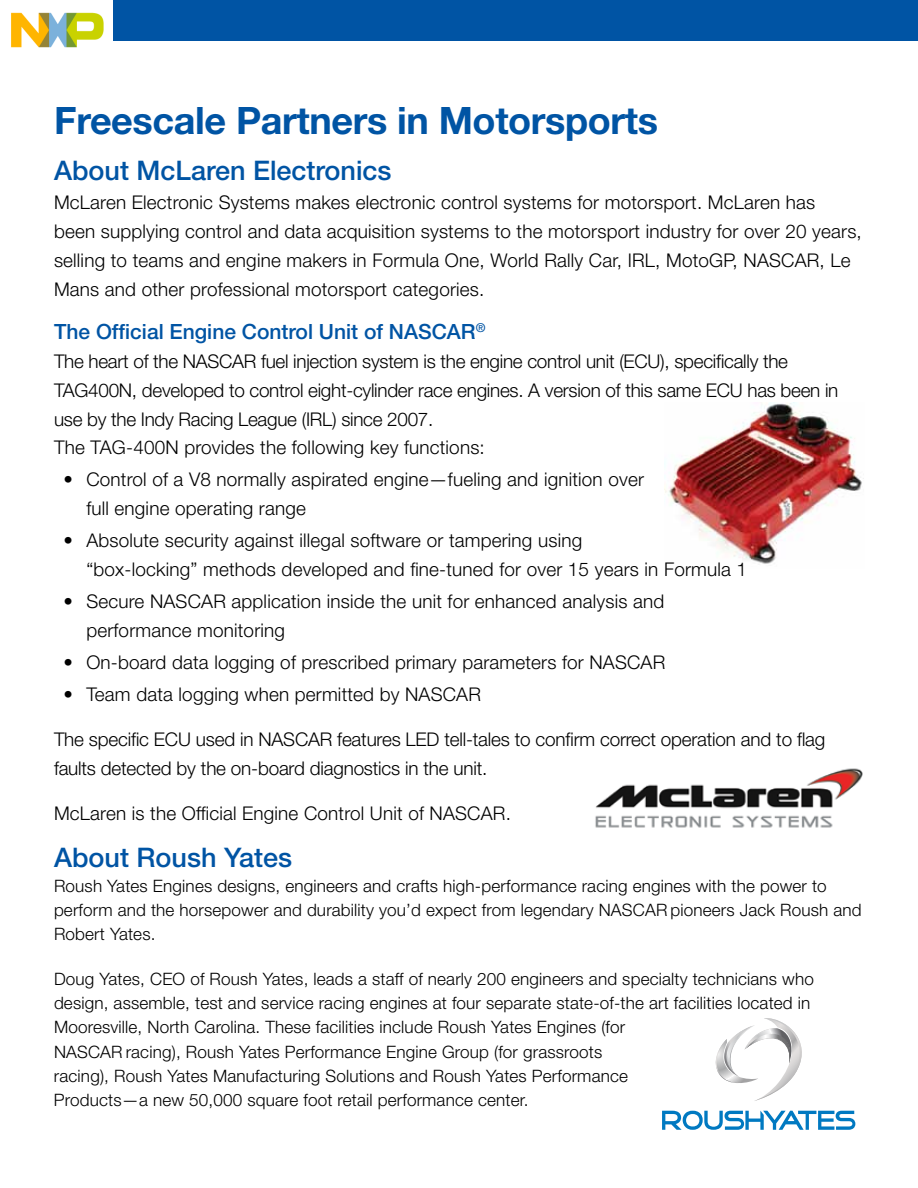
<style>
.page{position:relative;width:918px;height:1188px;background:#fff}
.page>*{position:absolute;margin:0;border:0;box-sizing:border-box;transform-origin:0 0}
.t1{font:700 37.8px "Helvetica Neue LT Pro";letter-spacing:-.01em;color:#0054a4}
.t2{font:500 27px "Helvetica Neue LT Pro";color:#0054a4}
.t3{font:500 21px "Helvetica Neue LT Pro";color:#0054a4}
.t4{font:300 18.9px/28.8px "Helvetica Neue LT Pro";letter-spacing:.01em;color:#000}
.t5{font:300 18.9px/28.8px "Helvetica Neue LT Pro";letter-spacing:-.015em;color:#000}
.t6{font:300 18.9px/28.8px "Helvetica Neue LT Pro";letter-spacing:-.01em;color:#000}
.t7{font:300 17.1px/24.3px "Helvetica Neue LT Pro";letter-spacing:.01em;color:#000}
</style>
<div class="page">
<img style="left:595px;top:768px;width:268px;height:60px">
<img style="left:665px;top:403px;width:199px;height:161px">
<div style="left:0;top:0;width:918px;height:40px;background:#0054a4"></div>
<svg style="left:662px;top:1111px;width:193px;height:19px"></svg>
<svg style="left:715px;top:1018px;width:87px;height:83px"></svg>
<img style="left:0;top:0;width:112px;height:48px">
<h1 class="t1" style="left:54px;top:97px;width:605px">Freescale Partners in Motorsports</h1>
<h2 class="t2" style="left:54px;top:155px;width:339px">About McLaren Electronics</h2>
<p class="t4" style="left:54px;top:188px;width:809px">McLaren Electronic Systems makes electronic control systems for motorsport. McLaren has<br>been supplying control and data acquisition systems to the motorsport industry for over 20 years, selling to teams and engine makers in Formula One, World Rally Car, IRL, MotoGP, NASCAR, Le Mans and other professional motorsport categories.</p>
<p class="t3" style="left:54px;top:319px;width:433px">The Official Engine Control Unit of NASCAR<sup>®</sup></p>
<p class="t5" style="left:54px;top:346px;width:786px">The heart of the NASCAR fuel injection system is the engine control unit (ECU), specifically the TAG400N, developed to control eight-cylinder race engines. A version of this same ECU has been in use by the Indy Racing League (IRL) since 2007.<br>The TAG-400N provides the following key functions:</p>
<p class="t4" style="left:86px;top:465px;width:559px;text-indent:-23px">• Control of a V8 normally aspirated engine—fueling and ignition over full engine operating range</p>
<p class="t4" style="left:86px;top:526px;width:662px;text-indent:-23px">• Absolute security against illegal software or tampering using<br>“box-locking” methods developed and fine-tuned for over 15 years in Formula 1</p>
<p class="t4" style="left:86px;top:587px;width:579px;text-indent:-23px">• Secure NASCAR application inside the unit for enhanced analysis and performance monitoring</p>
<p class="t4" style="left:64px;top:647px;width:603px">• On-board data logging of prescribed primary parameters for NASCAR</p>
<p class="t4" style="left:64px;top:679px;width:419px">• Team data logging when permitted by NASCAR</p>
<p class="t6" style="left:54px;top:724px;width:773px">The specific ECU used in NASCAR features LED tell-tales to confirm correct operation and to flag faults detected by the on-board diagnostics in the unit.</p>
<p class="t4" style="left:54px;top:798px;width:458px">McLaren is the Official Engine Control Unit of NASCAR.</p>
<h2 class="t2" style="left:54px;top:841px;width:240px">About Roush Yates</h2>
<p class="t7" style="left:54px;top:873px;width:809px">Roush Yates Engines designs, engineers and crafts high-performance racing engines with the power to perform and the horsepower and durability you’d expect from legendary NASCAR pioneers Jack Roush and<br>Robert Yates.</p>
<p class="t7" style="left:54px;top:966px;width:761px">Doug Yates, CEO of Roush Yates, leads a staff of nearly 200 engineers and specialty technicians who design, assemble, test and service racing engines at four separate state-of-the art facilities located in Mooresville, North Carolina. These facilities include Roush Yates Engines (for<br>NASCAR racing), Roush Yates Performance Engine Group (for grassroots<br>racing), Roush Yates Manufacturing Solutions and Roush Yates Performance<br>Products—a new 50,000 square foot retail performance center.</p>
</div>
